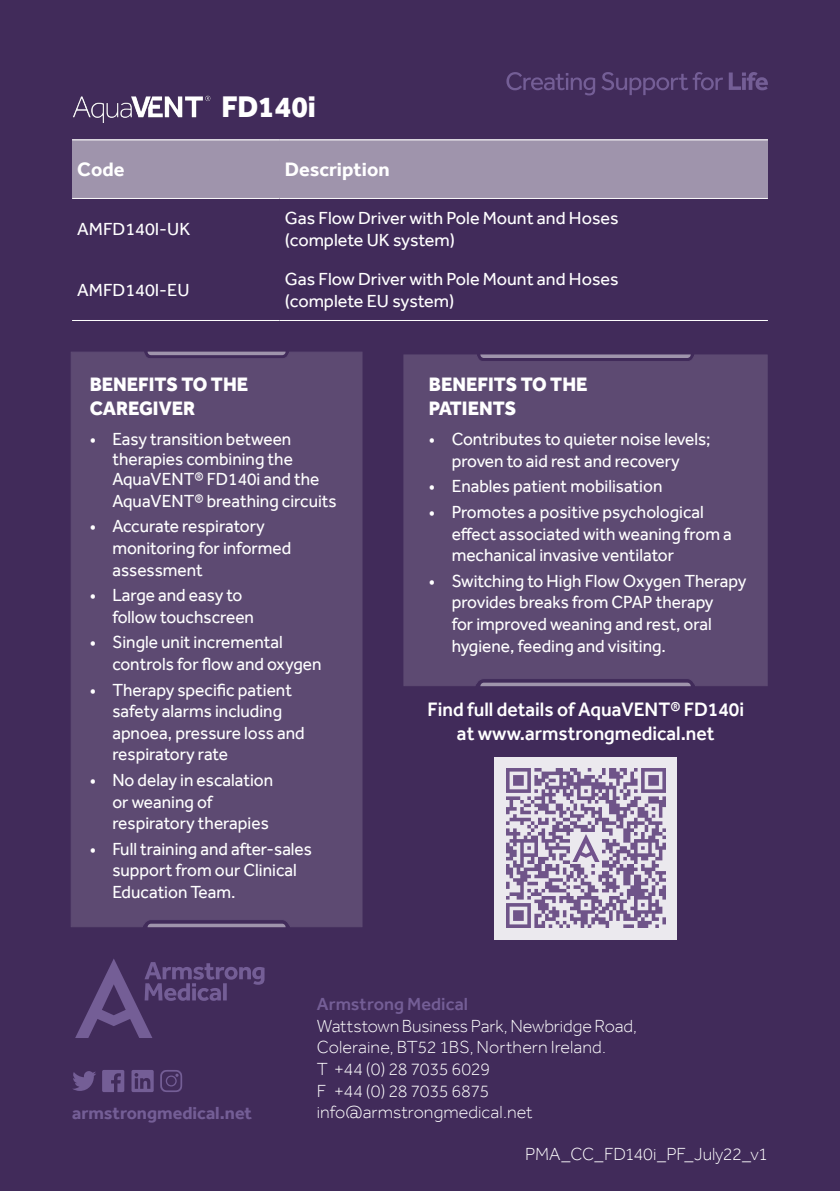
<style>
.page{position:relative;width:840px;height:1191px;background:#fff}
.page>*{position:absolute;margin:0;border:0;box-sizing:border-box;transform-origin:0 0}
.t1{font:800 30.6px "Effra";color:#fff;scale:.96 1}
.t2{font:500 20px "Effra";color:#fff;scale:.96 1}
.t3{font:800 20px "Effra";color:#fff;scale:.96 1}
.t4{font:700 20px "Effra";color:#fff}
.t5{font:18px/21.6px "Effra";color:#fff;scale:.96 1}
.t6{font:300 18px "Effra";letter-spacing:-.005em;color:#fff}
.t7{font:18px "Effra";color:#fff}
.t8{font:700 18px "Effra";color:#745e96}
.t9{font:300 18px "Effra";letter-spacing:-.025em;color:#fff}
.t10{font:500 18px "Effra";letter-spacing:.005em;color:#745e96}
</style>
<div class="page">
<div style="left:0;top:0;width:839px;height:1191px;background:#412b5a"></div>
<div style="left:72px;top:139px;width:695px;height:59px;background:#9f94ac"></div>
<div style="left:403px;top:354px;width:364px;height:332px;background:#5d4a72"></div>
<svg style="left:506px;top:72px;width:261px;height:23px"></svg>
<svg style="left:102px;top:1070px;width:22px;height:22px"></svg>
<svg style="left:131px;top:1070px;width:23px;height:22px"></svg>
<svg style="left:73px;top:1071px;width:23px;height:20px"></svg>
<svg style="left:75px;top:959px;width:189px;height:79px"></svg>
<div style="left:71px;top:351px;width:292px;height:576px;background:#5d4a72"></div>
<svg style="left:147px;top:351px;width:138px;height:4px"></svg>
<svg style="left:147px;top:923px;width:138px;height:4px"></svg>
<div style="left:494px;top:757px;width:182px;height:182px;background:#ebe9ee"></div>
<img style="left:506px;top:769px;width:158px;height:158px">
<hr style="left:72px;top:139px;width:207px;height:1px;background:#fff">
<hr style="left:279px;top:139px;width:488px;height:1px;background:#fff">
<hr style="left:72px;top:198px;width:207px;height:1px;background:#fff">
<hr style="left:279px;top:198px;width:488px;height:1px;background:#fff">
<hr style="left:72px;top:320px;width:207px;height:1px;background:#fff">
<hr style="left:279px;top:320px;width:488px;height:1px;background:#fff">
<svg style="left:160px;top:1070px;width:22px;height:22px"></svg>
<svg style="left:480px;top:354px;width:210px;height:4px"></svg>
<svg style="left:480px;top:682px;width:210px;height:4px"></svg>
<img style="left:73px;top:95px;width:138px;height:27px">
<p class="t1" style="left:221px;top:89px;width:100px">FD140i</p>
<p class="t4" style="left:77px;top:157px;width:49px">Code</p>
<p class="t4" style="left:284px;top:157px;width:106px">Description</p>
<p class="t7" style="left:77px;top:218px;width:114px">AMFD140I-UK</p>
<p class="t7" style="left:77px;top:279px;width:114px">AMFD140I-EU</p>
<p class="t7" style="left:284px;top:207px;width:335px">Gas Flow Driver with Pole Mount and Hoses</p>
<p class="t7" style="left:284px;top:229px;width:172px">(complete UK system)</p>
<p class="t7" style="left:284px;top:268px;width:335px">Gas Flow Driver with Pole Mount and Hoses</p>
<p class="t7" style="left:284px;top:290px;width:171px">(complete EU system)</p>
<p class="t3" style="left:90px;top:372px;width:167px">BENEFITS TO THE</p>
<p class="t3" style="left:90px;top:396px;width:111px">CAREGIVER</p>
<p class="t5" style="left:112px;top:428px;width:235px;line-height:20.6px;text-indent:-23px">• Easy transition between therapies combining the<br>AquaVENT® FD140i and the<br>AquaVENT® breathing circuits</p>
<p class="t5" style="left:112px;top:515px;width:188px;text-indent:-23px">• Accurate respiratory monitoring for informed assessment</p>
<p class="t5" style="left:112px;top:584px;width:149px;text-indent:-23px">• Large and easy to follow touchscreen</p>
<p class="t5" style="left:112px;top:631px;width:219px;text-indent:-23px">• Single unit incremental controls for flow and oxygen</p>
<p class="t5" style="left:112px;top:678px;width:202px;text-indent:-23px">• Therapy specific patient safety alarms including apnoea, pressure loss and respiratory rate</p>
<p class="t5" style="left:112px;top:769px;width:169px;text-indent:-23px">• No delay in escalation or weaning of respiratory therapies</p>
<p class="t5" style="left:112px;top:838px;width:209px;text-indent:-23px">• Full training and after-sales support from our Clinical<br>Education Team.</p>
<p class="t3" style="left:429px;top:372px;width:167px">BENEFITS TO THE</p>
<p class="t3" style="left:429px;top:396px;width:92px">PATIENTS</p>
<p class="t5" style="left:429px;top:428px;width:295px;text-align:center">• Contributes to quieter noise levels; proven to aid rest and recovery</p>
<p class="t5" style="left:429px;top:475px;width:244px">• Enables patient mobilisation</p>
<p class="t5" style="left:451px;top:501px;width:293px;text-indent:-23px">• Promotes a positive psychological effect associated with weaning from a mechanical invasive ventilator</p>
<p class="t5" style="left:451px;top:570px;width:308px;text-indent:-23px">• Switching to High Flow Oxygen Therapy provides breaks from CPAP therapy<br>for improved weaning and rest, oral hygiene, feeding and visiting.</p>
<p class="t2" style="left:427px;top:697px;width:331px">Find full details of AquaVENT® FD140i</p>
<p class="t2" style="left:456px;top:721px;width:270px">at www.armstrongmedical.net</p>
<p class="t10" style="left:316px;top:993px;width:153px">Armstrong Medical</p>
<p class="t6" style="left:316px;top:1015px;width:322px">Wattstown Business Park, Newbridge Road,</p>
<p class="t6" style="left:316px;top:1036px;width:290px">Coleraine, BT52 1BS, Northern Ireland.</p>
<p class="t6" style="left:316px;top:1058px;width:175px">T +44 (0) 28 7035 6029</p>
<p class="t9" style="left:316px;top:1080px;width:174px">F +44 (0) 28 7035 6875</p>
<p class="t8" style="left:72px;top:1102px;width:181px">armstrongmedical.net</p>
<p class="t6" style="left:316px;top:1101px;width:217px">info@armstrongmedical.net</p>
<p class="t6" style="left:525px;top:1143px;width:244px">PMA_CC_FD140i_PF_July22_v1</p>
</div>
